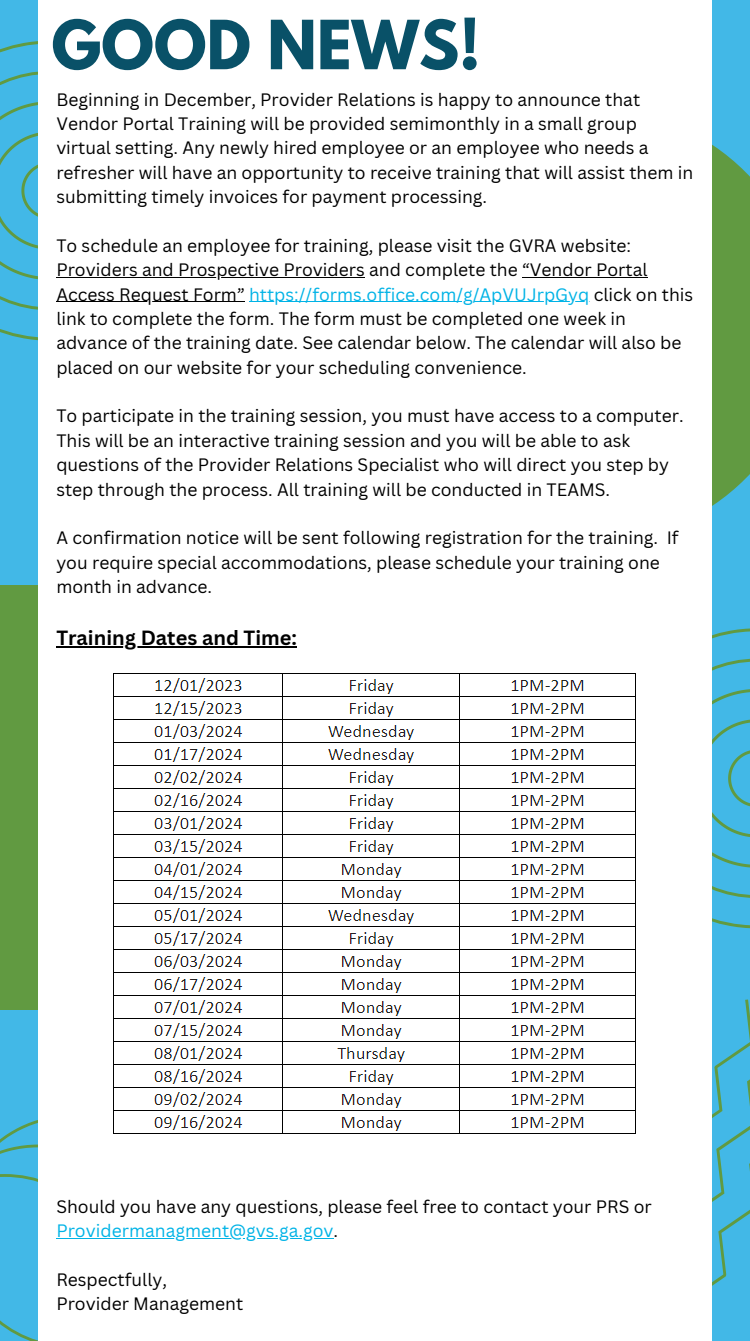
<style>
.page{position:relative;width:750px;height:1341px;background:#42b8e7}
.page>*{position:absolute;margin:0;border:0;box-sizing:border-box;transform-origin:0 0}
.t1{font:700 60px "League Spartan";color:#095168}
.t2{font:700 20px "Canva Sans";color:#000}
.t3{font:17.5px/24.4px "Canva Sans";color:#000}
.s1{color:#00b3e6}
</style>
<div class="page">
<div style="left:0;top:585px;width:233px;height:424px;background:#619a41"></div>
<svg style="left:712px;top:144px;width:38px;height:362px;fill:#619a41"></svg>
<svg style="left:0;top:1120px;width:38px;height:221px"></svg>
<svg style="left:712px;top:628px;width:38px;height:300px"></svg>
<svg style="left:712px;top:999px;width:38px;height:287px"></svg>
<svg style="left:0;top:41px;width:38px;height:300px"></svg>
<div style="left:38px;top:0;width:674px;height:1341px;background:#fff"></div>
<hr style="left:56px;top:277px;width:309px;height:1px;background:#000">
<hr style="left:522px;top:277px;width:126px;height:1px;background:#000">
<hr style="left:56px;top:301px;width:189px;height:1px;background:#000">
<hr style="left:249px;top:301px;width:340px;height:1px;background:#00b3e6">
<hr style="left:56px;top:646px;width:241px;height:2px;background:#000">
<hr style="left:56px;top:1238px;width:278px;height:1px;background:#00b3e6">
<img style="left:113px;top:673px;width:523px;height:461px">
<p class="t1" style="left:51px;top:15px;width:430px">GOOD NEWS!</p>
<p class="t3" style="left:56px;top:87px;width:638px">Beginning in December, Provider Relations is happy to announce that Vendor Portal Training will be provided semimonthly in a small group virtual setting. Any newly hired employee or an employee who needs a refresher will have an opportunity to receive training that will assist them in submitting timely invoices for payment processing.</p>
<p class="t3" style="left:56px;top:233px;width:639px">To schedule an employee for training, please visit the GVRA website:<br>Providers and Prospective Providers and complete the “Vendor Portal Access Request Form” <span class="s1">https://forms.office.com/g/ApVUJrpGyq</span> click on this link to complete the form. The form must be completed one week in advance of the training date. See calendar below. The calendar will also be placed on our website for your scheduling convenience.</p>
<p class="t3" style="left:56px;top:403px;width:629px">To participate in the training session, you must have access to a computer.<br>This will be an interactive training session and you will be able to ask questions of the Provider Relations Specialist who will direct you step by step through the process. All training will be conducted in TEAMS.</p>
<p class="t3" style="left:56px;top:525px;width:624px">A confirmation notice will be sent following registration for the training. If you require special accommodations, please schedule your training one month in advance.</p>
<p class="t2" style="left:56px;top:623px;width:242px">Training Dates and Time:</p>
<p class="t3" style="left:56px;top:1194px;width:597px">Should you have any questions, please feel free to contact your PRS or<br><span class="s1">Providermanagment@gvs.ga.gov</span>.</p>
<p class="t3" style="left:56px;top:1267px;width:112px">Respectfully,</p>
<p class="t3" style="left:56px;top:1291px;width:188px">Provider Management</p>
</div>
